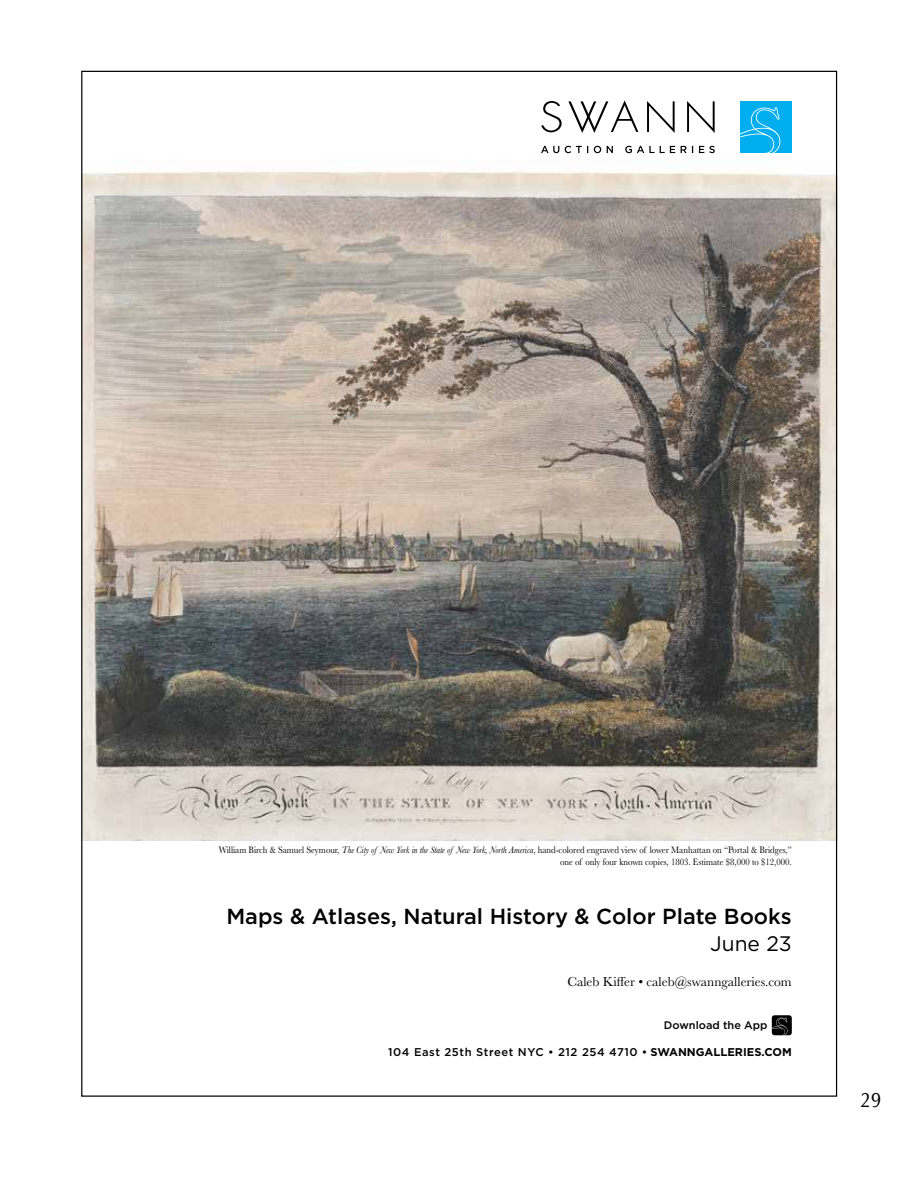
<style>
.page{position:relative;width:918px;height:1188px;background:#fff}
.page>*{position:absolute;margin:0;border:0;box-sizing:border-box;transform-origin:0 0}
.t1{font:500 21.75px "Gotham";color:#000}
.t2{font:21px "Gotham";color:#000}
.t3{font:21px "Cg Omega";color:#000;scale:.9 1}
.t4{font:13.5px "Baskerville";color:#000}
.t5{font:500 11.25px "Gotham";letter-spacing:.05em;color:#000}
.t6{font:500 10.95px "Gotham";color:#000}
.t7{font:9.75px/11.7px "Baskerville";color:#000;text-align:right;scale:.9 1}
.s1{font-style:italic}
.s2{font-weight:700}
</style>
<div class="page">
<img style="left:83px;top:171px;width:752px;height:669px">
<svg style="left:541px;top:100px;width:174px;height:53px"></svg>
<div style="left:740px;top:101px;width:51px;height:52px;background:#00aeef"></div>
<svg style="left:740px;top:107px;width:40px;height:46px"></svg>
<div style="left:772px;top:1015px;width:20px;height:20px;background:#000;border-radius:3px"></div>
<svg style="left:772px;top:1018px;width:16px;height:17px"></svg>
<p class="t7" style="left:219px;top:845px;width:638px">William Birch &amp; Samuel Seymour, <span class="s1">The City of New York in the State of New York, North America</span>, hand-colored engraved view of lower Manhattan on “Portal &amp; Bridges,” one of only four known copies, 1803. Estimate $8,000 to $12,000.</p>
<h1 class="t1" style="left:226px;top:903px;width:567px">Maps &amp; Atlases, Natural History &amp; Color Plate Books</h1>
<h2 class="t2" style="left:710px;top:930px;width:83px">June 23</h2>
<h3 class="t4" style="left:567px;top:973px;width:226px">Caleb Kiffer • caleb@swanngalleries.com</h3>
<p class="t6" style="left:664px;top:1018px;width:105px">Download the App</p>
<p class="t5" style="left:388px;top:1045px;width:405px">104 East 25th Street NYC • 212 254 4710 • <span class="s2">SWANNGALLERIES.COM</span></p>
<h2 class="t3" style="left:860px;top:1088px;width:25px">29</h2>
</div>
